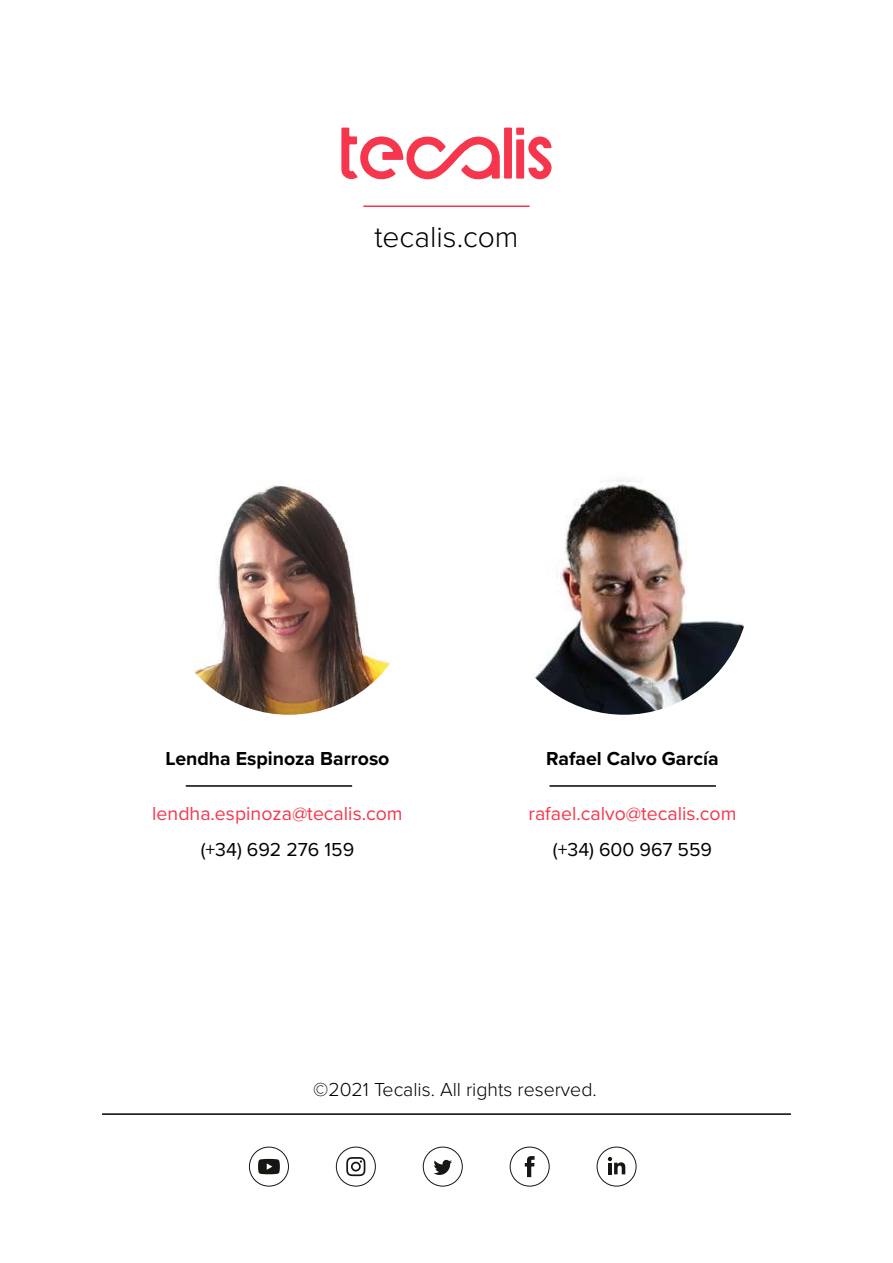
<style>
.page{position:relative;width:893px;height:1263px;background:#fff}
.page>*{position:absolute;margin:0;border:0;box-sizing:border-box;transform-origin:0 0}
.t1{font:300 30px "Proxima Nova";color:#000}
.t2{font:19.5px "Proxima Nova";color:#f5364d}
.t3{font:700 19.5px "Proxima Nova";color:#000}
.t4{font:300 19.5px "Proxima Nova";color:#000}
.t5{font:19.5px "Proxima Nova";color:#000}
</style>
<div class="page">
<div style="left:516px;top:128px;width:8px;height:7px;background:#f5364d"></div>
<svg style="left:528px;top:136px;width:24px;height:43px"></svg>
<div style="left:504px;top:128px;width:8px;height:51px;background:#f5364d"></div>
<div style="left:516px;top:139px;width:8px;height:40px;background:#f5364d"></div>
<svg style="left:341px;top:128px;width:159px;height:52px"></svg>
<div style="left:249px;top:1147px;width:40px;height:39px;border:1px solid #141712;border-radius:50%"></div>
<svg style="left:258px;top:1159px;width:22px;height:15px"></svg>
<div style="left:423px;top:1147px;width:40px;height:39px;border:1px solid #141712;border-radius:50%"></div>
<svg style="left:433px;top:1160px;width:19px;height:15px"></svg>
<div style="left:597px;top:1147px;width:39px;height:39px;border:1px solid #141712;border-radius:50%"></div>
<svg style="left:608px;top:1157px;width:17px;height:17px"></svg>
<div style="left:510px;top:1147px;width:39px;height:39px;border:1px solid #141712;border-radius:50%"></div>
<svg style="left:525px;top:1156px;width:9px;height:21px"></svg>
<div style="left:336px;top:1147px;width:40px;height:39px;border:1px solid #141712;border-radius:50%"></div>
<svg style="left:346px;top:1157px;width:19px;height:19px"></svg>
<img style="left:535px;top:479px;width:209px;height:236px">
<img style="left:194px;top:485px;width:196px;height:230px">
<hr style="left:363px;top:205px;width:167px;height:2px;background:#f5364d">
<hr style="left:102px;top:1113px;width:689px;height:2px;background:#000">
<hr style="left:186px;top:785px;width:166px;height:2px;background:#000">
<hr style="left:549px;top:785px;width:167px;height:2px;background:#000">
<h1 class="t1" style="left:374px;top:215px;width:146px">tecalis.com</h1>
<p class="t3" style="left:165px;top:743px;width:226px">Lendha Espinoza Barroso</p>
<p class="t2" style="left:152px;top:799px;width:252px">lendha.espinoza@tecalis.com</p>
<p class="t5" style="left:201px;top:835px;width:155px">(+34) 692 276 159</p>
<p class="t3" style="left:546px;top:743px;width:174px">Rafael Calvo García</p>
<p class="t2" style="left:529px;top:799px;width:209px">rafael.calvo@tecalis.com</p>
<p class="t5" style="left:553px;top:835px;width:161px">(+34) 600 967 559</p>
<p class="t4" style="left:313px;top:1075px;width:285px">©2021 Tecalis. All rights reserved.</p>
</div>
